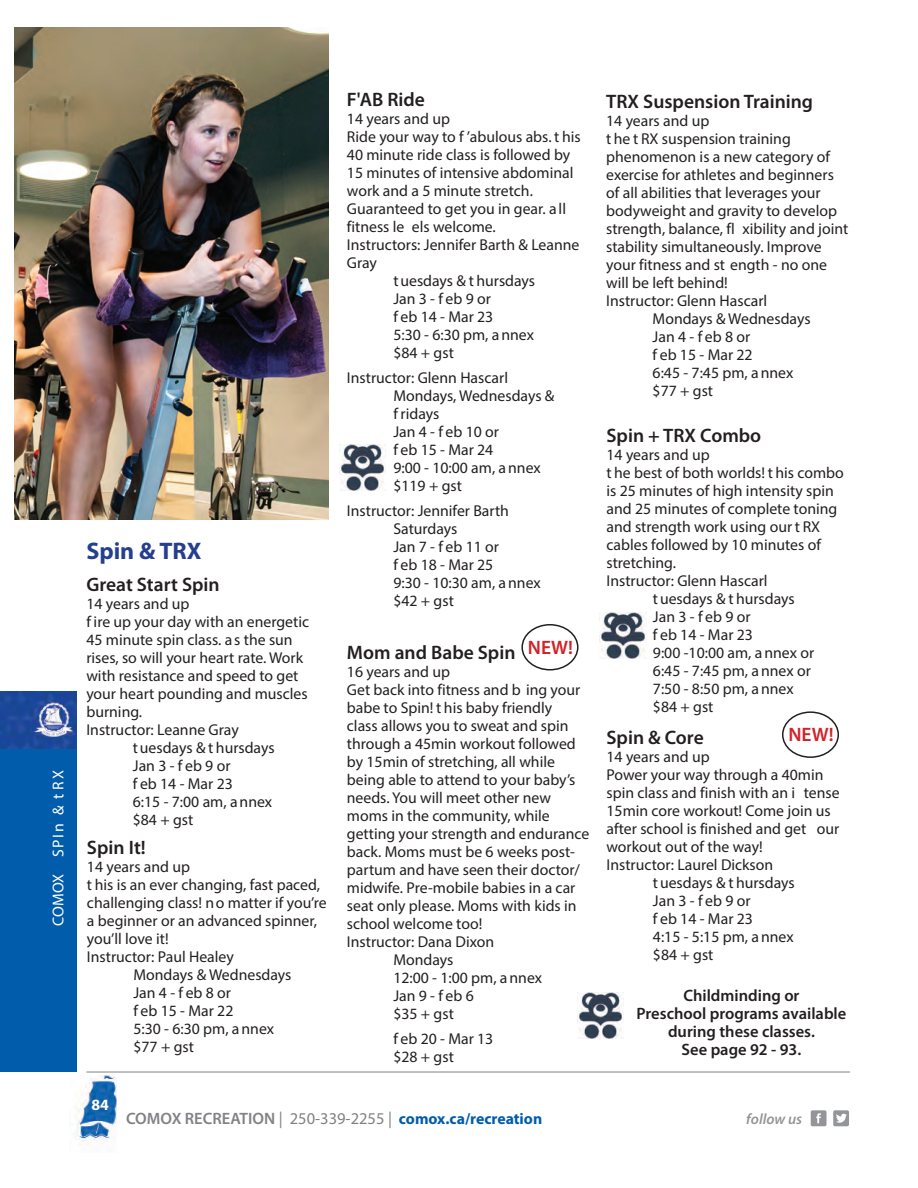
<style>
.page{position:relative;width:918px;height:1188px;background:#fff}
.page>*{position:absolute;margin:0;border:0;box-sizing:border-box;transform-origin:0 0}
.t1{font:700 24px "Myriad Pro";color:#253f8e}
.course_name{font:600 19.5px "Myriad Pro";color:#231f20}
.course_name-2{font:600 19.5px "Myriad Pro";letter-spacing:.005em;color:#d1232a}
.course_name-3{font:600 16.5px/18px "Myriad Pro";color:#231f20;text-align:center}
.description{font:15.75px/18px "Myriad Pro";color:#231f20}
.date{font:15.75px/18px "Myriad Pro";color:#231f20}
.t2{font:700 15.75px "Myriad Pro";color:#015dab}
.t3{font:15.75px "Myriad Pro";color:#fff}
.description-2{font:700 15.75px "Myriad Pro";color:#fff}
.t4{font:italic 600 15px "Myriad Pro";color:#939598}
.s1{font-weight:600;font-size:16.5px;color:#808285}
.s2{font-weight:400;font-size:16.5px;color:#808285}
</style>
<div class="page">
<hr style="left:86px;top:1072px;width:764px;height:1px;background:#808285">
<div style="left:0;top:703px;width:77px;height:369px;background:#015dab"></div>
<svg style="left:833px;top:1110px;width:16px;height:16px"></svg>
<svg style="left:811px;top:1110px;width:16px;height:16px"></svg>
<img style="left:0;top:692px;width:76px;height:56px">
<img style="left:77px;top:1076px;width:40px;height:69px">
<div style="left:521px;top:624px;width:58px;height:47px;border:2px solid #231f20;border-radius:50%"></div>
<div style="left:782px;top:711px;width:57px;height:47px;border:2px solid #231f20;border-radius:50%"></div>
<img style="left:15px;top:27px;width:314px;height:492px">
<img style="left:600px;top:613px;width:46px;height:46px">
<img style="left:340px;top:445px;width:46px;height:46px">
<img style="left:577px;top:993px;width:47px;height:46px">
<p class="t3" style="left:49px;top:926px;width:157px;rotate:-90deg">COMOX Spin &amp; T RX</p>
<p class="t1" style="left:86px;top:536px;width:117px">Spin &amp; TRX</p>
<p class="course_name" style="left:86px;top:572px;width:135px">Great Start Spin</p>
<p class="description" style="left:86px;top:595px;width:105px">14 years and up</p>
<p class="description" style="left:86px;top:613px;width:224px">F ire up your day with an energetic<br>45 minute spin class. A s the sun rises, so will your heart rate. Work with resistance and speed to get your heart pounding and muscles burning.</p>
<p class="description" style="left:86px;top:721px;width:154px">Instructor: Leanne Gray</p>
<p class="date" style="left:133px;top:739px;width:143px">T uesdays &amp; T hursdays</p>
<p class="date" style="left:133px;top:757px;width:99px">Jan 3 - F eb 9 or</p>
<p class="date" style="left:133px;top:775px;width:102px">F eb 14 - Mar 23</p>
<p class="date" style="left:133px;top:793px;width:141px">6:15 - 7:00 am, A nnex</p>
<p class="date" style="left:133px;top:811px;width:62px">$84 + gst</p>
<p class="course_name" style="left:87px;top:835px;width:60px">Spin It!</p>
<p class="description" style="left:87px;top:858px;width:105px">14 years and up</p>
<p class="description" style="left:87px;top:876px;width:241px">T his is an ever changing, fast paced, challenging class! N o matter if you’re a beginner or an advanced spinner, you’ll love it!</p>
<p class="description" style="left:87px;top:948px;width:148px">Instructor: Paul Healey</p>
<p class="date" style="left:133px;top:966px;width:160px">Mondays &amp; Wednesdays</p>
<p class="date" style="left:133px;top:984px;width:99px">Jan 4 - F eb 8 or</p>
<p class="date" style="left:133px;top:1002px;width:102px">F eb 15 - Mar 22</p>
<p class="date" style="left:133px;top:1020px;width:142px">5:30 - 6:30 pm, A nnex</p>
<p class="date" style="left:133px;top:1038px;width:62px">$77 + gst</p>
<p class="course_name" style="left:347px;top:87px;width:80px">F'AB Ride</p>
<p class="description" style="left:347px;top:110px;width:105px">14 years and up</p>
<p class="description" style="left:347px;top:128px;width:235px">Ride your way to F ’abulous abs. T his<br>40 minute ride class is followed by<br>15 minutes of intensive abdominal work and a 5 minute stretch.<br>Guaranteed to get you in gear. A ll fitness le els welcome.</p>
<p class="description" style="left:347px;top:236px;width:234px">Instructors: Jennifer Barth &amp; Leanne<br>Gray</p>
<p class="date" style="left:393px;top:272px;width:143px">T uesdays &amp; T hursdays</p>
<p class="date" style="left:393px;top:290px;width:99px">Jan 3 - F eb 9 or</p>
<p class="date" style="left:393px;top:308px;width:102px">F eb 14 - Mar 23</p>
<p class="date" style="left:393px;top:326px;width:142px">5:30 - 6:30 pm, A nnex</p>
<p class="date" style="left:393px;top:344px;width:62px">$84 + gst</p>
<p class="description" style="left:347px;top:369px;width:163px">Instructor: Glenn Hascarl</p>
<p class="date" style="left:393px;top:387px;width:163px">Mondays, Wednesdays &amp;<br>F ridays</p>
<p class="date" style="left:393px;top:423px;width:107px">Jan 4 - F eb 10 or</p>
<p class="date" style="left:393px;top:441px;width:102px">F eb 15 - Mar 24</p>
<p class="date" style="left:393px;top:459px;width:149px">9:00 - 10:00 am, A nnex</p>
<p class="date" style="left:393px;top:477px;width:70px">$119 + gst</p>
<p class="description" style="left:347px;top:501px;width:164px">Instructor: Jennifer Barth</p>
<p class="date" style="left:393px;top:519px;width:66px">Saturdays</p>
<p class="date" style="left:393px;top:537px;width:107px">Jan 7 - F eb 11 or</p>
<p class="date" style="left:393px;top:555px;width:102px">F eb 18 - Mar 25</p>
<p class="date" style="left:393px;top:573px;width:149px">9:30 - 10:30 am, A nnex</p>
<p class="date" style="left:393px;top:591px;width:62px">$42 + gst</p>
<p class="course_name-2" style="left:528px;top:635px;width:47px">NEW!</p>
<p class="course_name" style="left:347px;top:640px;width:170px">Mom and Babe Spin</p>
<p class="description" style="left:347px;top:662px;width:105px">16 years and up</p>
<p class="description" style="left:347px;top:680px;width:244px">Get back into fitness and b ing your babe to Spin! T his baby friendly<br>class allows you to sweat and spin through a 45min workout followed by 15min of stretching, all while being able to attend to your baby’s needs. You will meet other new moms in the community, while getting your strength and endurance back. Moms must be 6 weeks post&shy;partum and have seen their doctor/ midwife. Pre-mobile babies in a car seat only please. Moms with kids in school welcome too!</p>
<p class="description" style="left:347px;top:932px;width:149px">Instructor: Dana Dixon</p>
<p class="date" style="left:393px;top:950px;width:62px">Mondays</p>
<p class="date" style="left:393px;top:968px;width:150px">12:00 - 1:00 pm, A nnex</p>
<p class="date" style="left:393px;top:986px;width:82px">Jan 9 - F eb 6</p>
<p class="date" style="left:393px;top:1004px;width:62px">$35 + gst</p>
<p class="date" style="left:393px;top:1029px;width:102px">F eb 20 - Mar 13</p>
<p class="date" style="left:393px;top:1047px;width:62px">$28 + gst</p>
<p class="course_name" style="left:606px;top:89px;width:208px">TRX Suspension Training</p>
<p class="description" style="left:606px;top:111px;width:105px">14 years and up</p>
<p class="description" style="left:606px;top:129px;width:244px">T he T RX suspension training phenomenon is a new category of exercise for athletes and beginners of all abilities that leverages your bodyweight and gravity to develop strength, balance, fl xibility and joint stability simultaneously. Improve your fitness and st ength - no one will be left behind!</p>
<p class="description" style="left:606px;top:291px;width:163px">Instructor: Glenn Hascarl</p>
<p class="date" style="left:653px;top:309px;width:160px">Mondays &amp; Wednesdays</p>
<p class="date" style="left:653px;top:327px;width:99px">Jan 4 - F eb 8 or</p>
<p class="date" style="left:653px;top:345px;width:102px">F eb 15 - Mar 22</p>
<p class="date" style="left:653px;top:363px;width:142px">6:45 - 7:45 pm, A nnex</p>
<p class="date" style="left:653px;top:381px;width:62px">$77 + gst</p>
<p class="course_name" style="left:607px;top:423px;width:156px">Spin + TRX Combo</p>
<p class="description" style="left:607px;top:445px;width:105px">14 years and up</p>
<p class="description" style="left:607px;top:463px;width:239px">T he best of both worlds! T his combo is 25 minutes of high intensity spin and 25 minutes of complete toning and strength work using our T RX cables followed by 10 minutes of stretching.</p>
<p class="description" style="left:607px;top:571px;width:163px">Instructor: Glenn Hascarl</p>
<p class="date" style="left:653px;top:589px;width:143px">T uesdays &amp; T hursdays</p>
<p class="date" style="left:653px;top:607px;width:99px">Jan 3 - F eb 9 or</p>
<p class="date" style="left:653px;top:625px;width:102px">F eb 14 - Mar 23</p>
<p class="date" style="left:653px;top:643px;width:163px">9:00 -10:00 am, A nnex or</p>
<p class="date" style="left:653px;top:661px;width:159px">6:45 - 7:45 pm, A nnex or</p>
<p class="date" style="left:653px;top:679px;width:142px">7:50 - 8:50 pm, A nnex</p>
<p class="date" style="left:653px;top:697px;width:62px">$84 + gst</p>
<p class="course_name-2" style="left:788px;top:722px;width:47px">NEW!</p>
<p class="course_name" style="left:607px;top:725px;width:99px">Spin &amp; Core</p>
<p class="description" style="left:607px;top:748px;width:105px">14 years and up</p>
<p class="description" style="left:607px;top:766px;width:235px">Power your way through a 40min spin class and finish with an i tense<br>15min core workout! Come join us after school is finished and get our workout out of the way!</p>
<p class="description" style="left:607px;top:856px;width:168px">Instructor: Laurel Dickson</p>
<p class="date" style="left:653px;top:874px;width:143px">T uesdays &amp; T hursdays</p>
<p class="date" style="left:653px;top:892px;width:99px">Jan 3 - F eb 9 or</p>
<p class="date" style="left:653px;top:910px;width:102px">F eb 14 - Mar 23</p>
<p class="date" style="left:653px;top:928px;width:142px">4:15 - 5:15 pm, A nnex</p>
<p class="date" style="left:653px;top:946px;width:62px">$84 + gst</p>
<p class="course_name-3" style="left:683px;top:986px;width:118px">Childminding or</p>
<p class="course_name-3" style="left:637px;top:1004px;width:211px">Preschool programs available during these classes.</p>
<p class="course_name-3" style="left:682px;top:1040px;width:121px">See page 92 - 93.</p>
<p class="description-2" style="left:91px;top:1094px;width:19px">84</p>
<p class="t2" style="left:126px;top:1108px;width:418px"><span class="s1">COMOX RECREATION</span> <span class="s2">| 250-339-2255 |</span> comox.ca/recreation</p>
<p class="t4" style="left:746px;top:1110px;width:57px">follow us</p>
</div>
